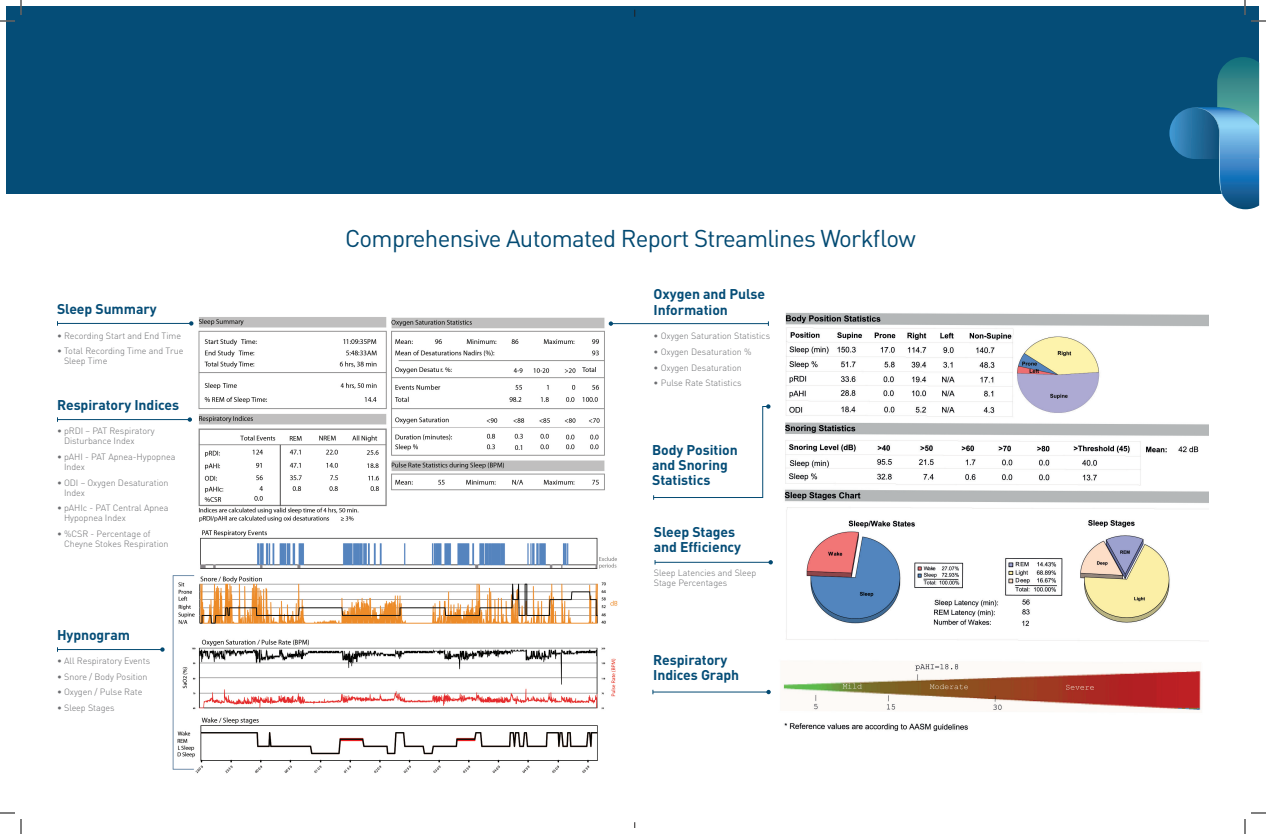
<style>
.page{position:relative;width:1266px;height:834px;background:#fff}
.page>*{position:absolute;margin:0;border:0;box-sizing:border-box;transform-origin:0 0}
.t1{font:24px "DIN";letter-spacing:-.03em;color:#034a72}
.t2{font:700 14px/15px "DIN";letter-spacing:-.005em;color:#054d77}
.t3{font:300 9px/10px "DIN";letter-spacing:-.005em;color:#6c6d70}
</style>
<div class="page">
<div style="left:7px;top:7px;width:1252px;height:187px;background:#054d77"></div>
<img style="left:166px;top:317px;width:460px;height:457px">
<img style="left:767px;top:312px;width:442px;height:420px">
<hr style="left:58px;top:419px;width:132px;height:1px;background:#034a72">
<svg style="left:188px;top:417px;width:4px;height:5px"></svg>
<hr style="left:58px;top:323px;width:133px;height:1px;background:#034a72">
<svg style="left:189px;top:321px;width:4px;height:5px"></svg>
<hr style="left:611px;top:323px;width:157px;height:1px;background:#034a72">
<svg style="left:609px;top:321px;width:4px;height:5px"></svg>
<hr style="left:58px;top:649px;width:104px;height:1px;background:#034a72">
<svg style="left:160px;top:647px;width:5px;height:5px"></svg>
<svg style="left:653px;top:404px;width:118px;height:96px"></svg>
<hr style="left:655px;top:562px;width:116px;height:1px;background:#034a72">
<svg style="left:769px;top:560px;width:4px;height:4px"></svg>
<hr style="left:653px;top:692px;width:116px;height:1px;background:#034a72">
<svg style="left:766px;top:690px;width:5px;height:4px"></svg>
<svg style="left:1169px;top:57px;width:90px;height:152px"></svg>
<svg style="left:0;top:0;width:22px;height:22px"></svg>
<svg style="left:0;top:812px;width:22px;height:22px"></svg>
<svg style="left:1244px;top:0;width:22px;height:22px"></svg>
<svg style="left:1244px;top:812px;width:22px;height:22px"></svg>
<h2 class="t2" style="left:57px;top:301px;width:101px">Sleep Summary</h2>
<p class="t3" style="left:57px;top:330px;width:126px">• Recording Start and End Time</p>
<p class="t3" style="left:64px;top:346px;width:121px;text-indent:-7px">• Total Recording Time and True<br>Sleep Time</p>
<h2 class="t2" style="left:57px;top:397px;width:124px">Respiratory Indices</h2>
<p class="t3" style="left:64px;top:426px;width:92px;text-indent:-7px">• pRDI – PAT Respiratory<br>Disturbance Index</p>
<p class="t3" style="left:64px;top:452px;width:113px;text-indent:-7px">• pAHI - PAT Apnea-Hypopnea<br>Index</p>
<p class="t3" style="left:64px;top:477px;width:106px;text-indent:-7px">• ODI – Oxygen Desaturation<br>Index</p>
<p class="t3" style="left:64px;top:503px;width:106px;text-indent:-7px">• pAHIc - PAT Central Apnea<br>Hypopnea Index</p>
<p class="t3" style="left:64px;top:529px;width:106px;text-indent:-7px">• %CSR - Percentage of<br>Cheyne Stokes Respiration</p>
<h2 class="t2" style="left:57px;top:627px;width:75px">Hypnogram</h2>
<p class="t3" style="left:57px;top:656px;width:95px">• All Respiratory Events</p>
<p class="t3" style="left:57px;top:671px;width:92px">• Snore / Body Position</p>
<p class="t3" style="left:57px;top:687px;width:87px">• Oxygen / Pulse Rate</p>
<p class="t3" style="left:57px;top:703px;width:59px">• Sleep Stages</p>
<h1 class="t1" style="left:345px;top:224px;width:572px">Comprehensive Automated Report Streamlines Workflow</h1>
<h2 class="t2" style="left:654px;top:286px;width:113px;line-height:16px">Oxygen and Pulse<br>Information</h2>
<p class="t3" style="left:654px;top:331px;width:118px">• Oxygen Saturation Statistics</p>
<p class="t3" style="left:654px;top:347px;width:99px">• Oxygen Desaturation %</p>
<p class="t3" style="left:654px;top:362px;width:90px">• Oxygen Desaturation</p>
<p class="t3" style="left:654px;top:378px;width:89px">• Pulse Rate Statistics</p>
<h2 class="t2" style="left:652px;top:442px;width:87px">Body Position and Snoring<br>Statistics</h2>
<h2 class="t2" style="left:654px;top:524px;width:89px">Sleep Stages and Efficiency</h2>
<p class="t3" style="left:654px;top:568px;width:104px">Sleep Latencies and Sleep<br>Stage Percentages</p>
<h2 class="t2" style="left:653px;top:651px;width:87px">Respiratory<br>Indices Graph</h2>
</div>
